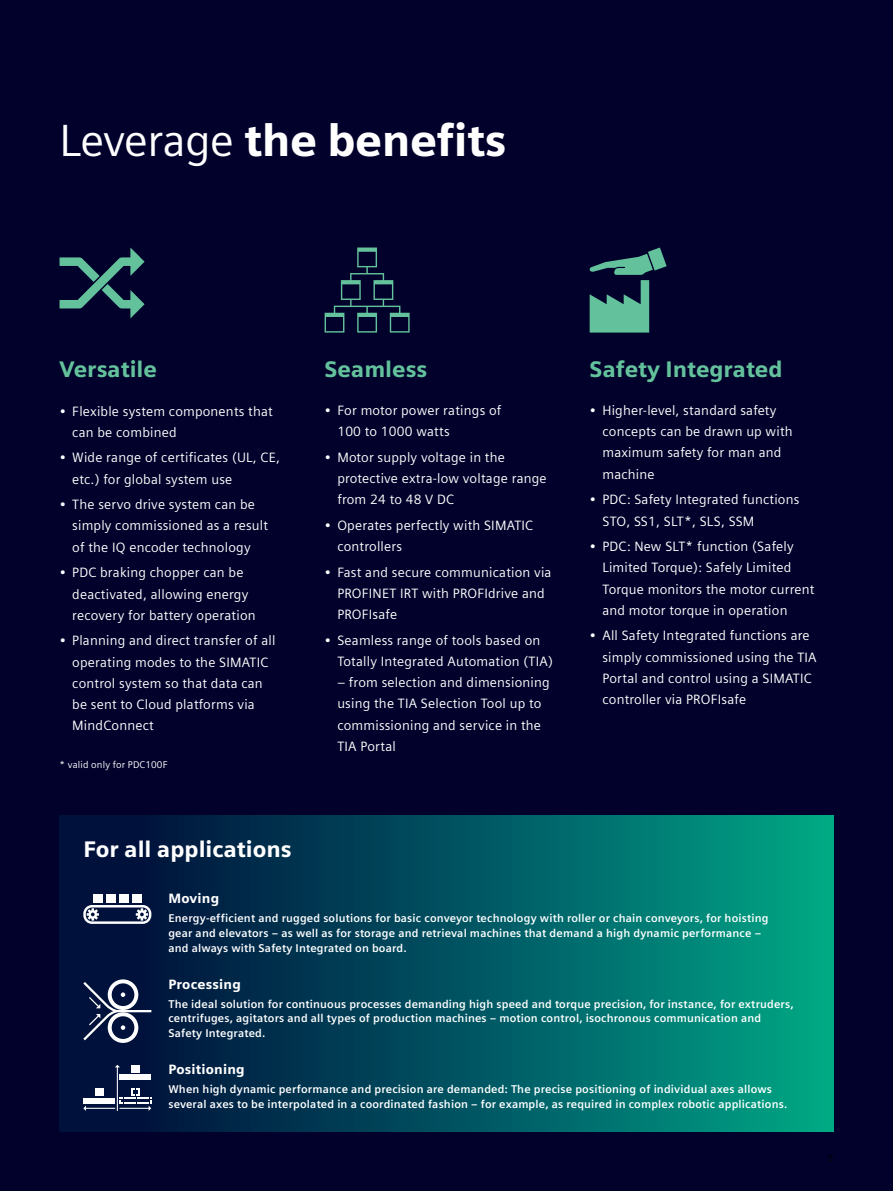
<style>
.page{position:relative;width:893px;height:1191px;background:#01012b}
.page>*{position:absolute;margin:0;border:0;box-sizing:border-box;transform-origin:0 0}
.t1{font:900 45px "Siemens Sans";letter-spacing:-.01em;color:#fff}
.t2{font:900 22.5px "Siemens Sans";color:#63c29c}
.t3{font:900 22.5px "Siemens Sans";color:#fff}
.t4{font:13.5px/21.3px "Siemens Sans Global";letter-spacing:.015em;color:#fff}
.t5{font:900 13.5px "Siemens Sans";letter-spacing:.015em;color:#fff}
.t6{font:700 11.25px/14.7px "Siemens Sans Global";letter-spacing:.015em;color:#fff}
.t7{font:9.75px "Siemens Sans Global";letter-spacing:.015em;color:#fff}
.t8{font:9px "Siemens Sans Global";color:#000}
.s1{font-family:"Siemens Sans Global";font-weight:400}
</style>
<div class="page">
<div style="left:60px;top:815px;width:773px;height:316px;background:linear-gradient(to right,#000336,#00a487)"></div>
<div style="left:93px;top:894px;width:10px;height:8px;background:#fff"></div>
<div style="left:106px;top:894px;width:10px;height:8px;background:#fff"></div>
<div style="left:119px;top:894px;width:10px;height:8px;background:#fff"></div>
<div style="left:132px;top:894px;width:9px;height:8px;background:#fff"></div>
<svg style="left:83px;top:905px;width:68px;height:19px"></svg>
<svg style="left:83px;top:979px;width:68px;height:64px;background:#3b4969"></svg>
<svg style="left:83px;top:1064px;width:68px;height:47px;background:#414f6e"></svg>
<svg style="left:60px;top:247px;width:85px;height:71px"></svg>
<svg style="left:325px;top:247px;width:85px;height:85px"></svg>
<svg style="left:589px;top:247px;width:78px;height:85px"></svg>
<h1 class="t1" style="left:60px;top:113px;width:448px"><span class="s1">Leverage</span> the benefits</h1>
<h2 class="t2" style="left:60px;top:356px;width:99px">Versatile</h2>
<p class="t4" style="left:72px;top:401px;width:202px;text-indent:-13px">• Flexible system components that can be combined</p>
<p class="t4" style="left:72px;top:447px;width:209px;text-indent:-13px">• Wide range of certificates (UL, CE, etc.) for global system use</p>
<p class="t4" style="left:72px;top:494px;width:197px;text-indent:-13px">• The servo drive system can be simply commissioned as a result of the IQ encoder technology</p>
<p class="t4" style="left:72px;top:562px;width:185px;text-indent:-13px">• PDC braking chopper can be deactivated, allowing energy recovery for battery operation</p>
<p class="t4" style="left:72px;top:630px;width:205px;text-indent:-13px">• Planning and direct transfer of all operating modes to the SIMATIC control system so that data can be sent to Cloud platforms via<br>MindConnect</p>
<p class="t7" style="left:60px;top:757px;width:110px">* valid only for PDC100F</p>
<h2 class="t2" style="left:325px;top:355px;width:104px">Seamless</h2>
<p class="t4" style="left:337px;top:400px;width:166px;text-indent:-13px">• For motor power ratings of<br>100 to 1000 watts</p>
<p class="t4" style="left:337px;top:447px;width:211px;text-indent:-13px">• Motor supply voltage in the protective extra-low voltage range from 24 to 48 V DC</p>
<p class="t4" style="left:337px;top:515px;width:197px;text-indent:-13px">• Operates perfectly with SIMATIC controllers</p>
<p class="t4" style="left:337px;top:562px;width:216px;text-indent:-13px">• Fast and secure communication via<br>PROFINET IRT with PROFIdrive and<br>PROFIsafe</p>
<p class="t4" style="left:337px;top:630px;width:217px;text-indent:-13px">• Seamless range of tools based on<br>Totally Integrated Automation (TIA)</p>
<p class="t4" style="left:337px;top:672px;width:214px">– from selection and dimensioning using the TIA Selection Tool up to commissioning and service in the<br>TIA Portal</p>
<h2 class="t2" style="left:590px;top:355px;width:194px">Safety Integrated</h2>
<p class="t4" style="left:602px;top:400px;width:192px;text-indent:-13px">• Higher-level, standard safety concepts can be drawn up with maximum safety for man and machine</p>
<p class="t4" style="left:602px;top:489px;width:199px;text-indent:-13px">• PDC: Safety Integrated functions<br>STO, SS1, SLT*, SLS, SSM</p>
<p class="t4" style="left:602px;top:536px;width:213px;text-indent:-13px">• PDC: New SLT* function (Safely<br>Limited Torque): Safely Limited<br>Torque monitors the motor current and motor torque in operation</p>
<p class="t4" style="left:602px;top:625px;width:216px;text-indent:-13px">• All Safety Integrated functions are simply commissioned using the TIA Portal and control using a SIMATIC controller via PROFIsafe</p>
<h2 class="t3" style="left:83px;top:835px;width:210px">For all applications</h2>
<p class="t5" style="left:168px;top:890px;width:52px">Moving</p>
<p class="t6" style="left:168px;top:911px;width:602px">Energy-efficient and rugged solutions for basic conveyor technology with roller or chain conveyors, for hoisting gear and elevators – as well as for storage and retrieval machines that demand a high dynamic performance – and always with Safety Integrated on board.</p>
<p class="t5" style="left:168px;top:976px;width:74px">Processing</p>
<p class="t6" style="left:168px;top:996px;width:627px">The ideal solution for continuous processes demanding high speed and torque precision, for instance, for extruders, centrifuges, agitators and all types of production machines – motion control, isochronous communication and<br>Safety Integrated.</p>
<p class="t5" style="left:168px;top:1061px;width:78px">Positioning</p>
<p class="t6" style="left:168px;top:1081px;width:620px">When high dynamic performance and precision are demanded: The precise positioning of individual axes allows several axes to be interpolated in a coordinated fashion – for example, as required in complex robotic applications.</p>
<p class="t8" style="left:828px;top:1150px;width:7px">5</p>
</div>
